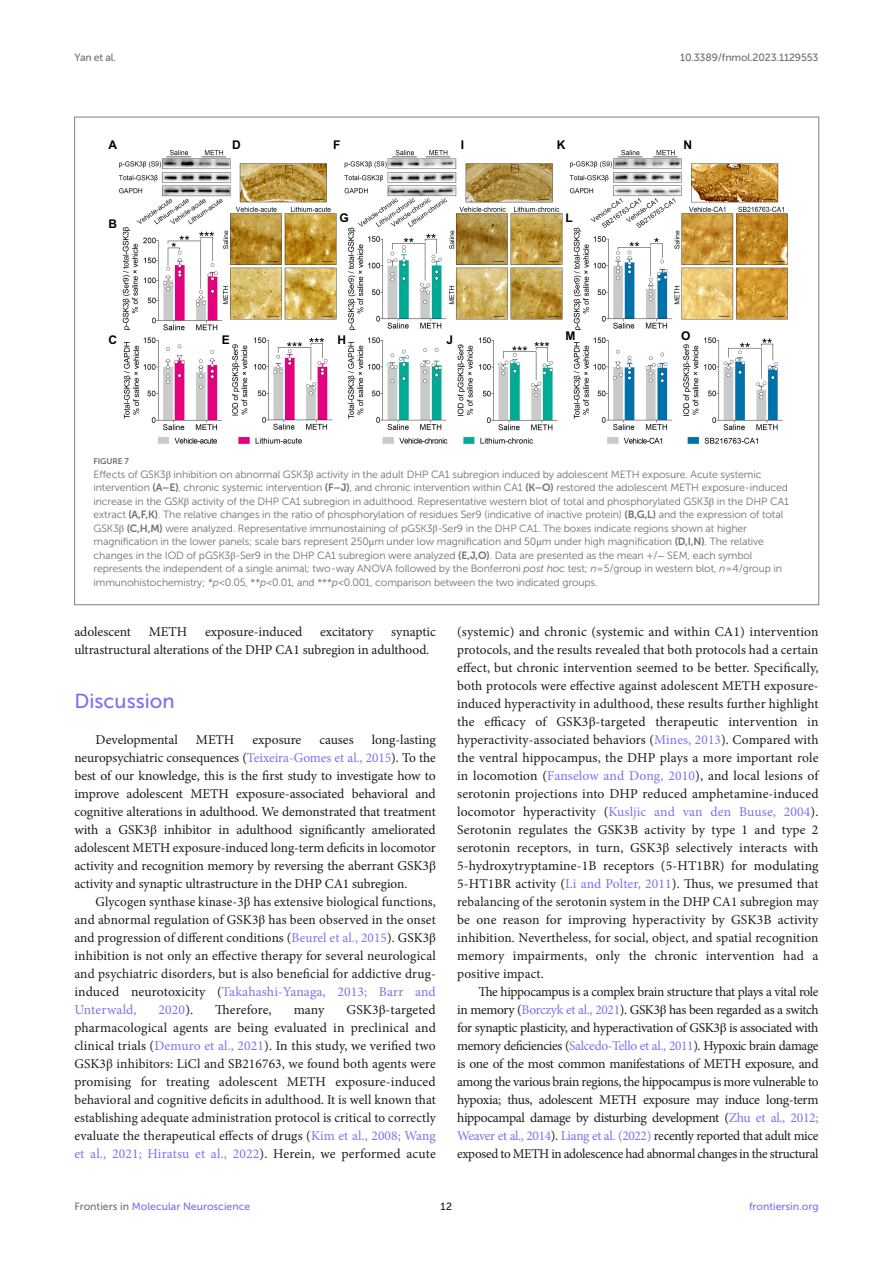
<style>
.page{position:relative;width:893px;height:1263px;background:#fff}
.page>*{position:absolute;margin:0;border:0;box-sizing:border-box;transform-origin:0 0}
.HEAD_1{font:20.25px "Museo Sans 500";color:#856df0}
.TEXT{font:13.5px/18px "Minion Pro";color:#1b1c1b;text-align:justify}
.TEXT_FLUSH{font:13.5px/18px "Minion Pro";letter-spacing:-.005em;color:#1b1c1b;text-align:justify}
.TEXT-2{font:13.5px "Minion Pro";color:#856df0}
.t1{font:700 12px "Arial";color:#000}
.FIG_LEG{font:10.5px/13.5px "Museo Sans 300";letter-spacing:-.01em;color:#706f70}
.t2{font:10.5px "Museo Sans 500";color:#856df0}
.t3{font:10.5px "Museo Sans 500";letter-spacing:-.015em;color:#706f70}
.t4{font:10.5px "Museo Sans 500";color:#1b1c1b}
.FIG_HD{font:8.25px "Museo Sans 700";letter-spacing:-.01em;color:#706f70}
.s1{font-family:"STIX General"}
.s2{font-family:"Museo Sans 700"}
.s3{font-style:italic}
.s4{color:#856df0}
.s5{color:#1b1c1b}
.s6{color:#706f70}
</style>
<div class="page">
<img style="left:118px;top:149px;width:670px;height:295px">
<p class="t3" style="left:74px;top:51px;width:43px">Yan et al.</p>
<p class="t3" style="left:680px;top:51px;width:140px">10.3389/fnmol.2023.1129553</p>
<p class="t1" style="left:109px;top:136px;width:10px">A</p>
<p class="t1" style="left:232px;top:136px;width:10px">D</p>
<p class="t1" style="left:333px;top:136px;width:9px">F</p>
<p class="t1" style="left:109px;top:216px;width:10px">B</p>
<p class="t1" style="left:340px;top:210px;width:11px">G</p>
<p class="t1" style="left:461px;top:136px;width:5px">I</p>
<p class="t1" style="left:557px;top:136px;width:10px">K</p>
<p class="t1" style="left:565px;top:210px;width:9px">L</p>
<p class="t1" style="left:684px;top:136px;width:10px">N</p>
<p class="t1" style="left:109px;top:331px;width:10px">C</p>
<p class="t1" style="left:222px;top:331px;width:10px">E</p>
<p class="t1" style="left:337px;top:331px;width:10px">H</p>
<p class="t1" style="left:447px;top:331px;width:8px">J</p>
<p class="t1" style="left:565px;top:328px;width:11px">M</p>
<p class="t1" style="left:681px;top:328px;width:11px">O</p>
<p class="FIG_HD" style="left:94px;top:457px;width:37px">FIGURE 7</p>
<p class="FIG_LEG" style="left:94px;top:467px;width:697px">Effects of GSK3<span class="s1">β</span> inhibition on abnormal GSK3<span class="s1">β</span> activity in the adult DHP CA1 subregion induced by adolescent METH exposure. Acute systemic intervention <span class="s2">(A–E)</span>, chronic systemic intervention <span class="s2">(F–J)</span>, and chronic intervention within CA1 <span class="s2">(K–O)</span> restored the adolescent METH exposure-induced increase in the GSK<span class="s1">β</span> activity of the DHP CA1 subregion in adulthood. Representative western blot of total and phosphorylated GSK3<span class="s1">β</span> in the DHP CA1 extract <span class="s2">(A,F,K)</span>. The relative changes in the ratio of phosphorylation of residues Ser9 (indicative of inactive protein) <span class="s2">(B,G,L)</span> and the expression of total GSK3<span class="s1">β</span> <span class="s2">(C,H,M)</span> were analyzed. Representative immunostaining of pGSK3<span class="s1">β</span>-Ser9 in the DHP CA1. The boxes indicate regions shown at higher magnification in the lower panels; scale bars represent 250 <span class="s1">μ</span>m under low magnification and 50 <span class="s1">μ</span>m under high magnification <span class="s2">(D,I,N)</span>. The relative changes in the IOD of pGSK3<span class="s1">β</span>-Ser9 in the DHP CA1 subregion were analyzed <span class="s2">(E,J,O)</span>. Data are presented as the mean +/<span class="s1">−</span> SEM, each symbol represents the independent of a single animal; two-way ANOVA followed by the Bonferroni <span class="s3">post hoc</span> test; <span class="s3">n</span> = 5/group in western blot, <span class="s3">n</span> = 4/group in immunohistochemistry; *<span class="s3">p</span> &lt; 0.05, **<span class="s3">p</span> &lt; 0.01, and ***<span class="s3">p</span> &lt; 0.001, comparison between the two indicated groups.</p>
<p class="TEXT" style="left:74px;top:623px;width:58px">adolescent</p>
<p class="TEXT" style="left:149px;top:623px;width:40px">METH</p>
<p class="TEXT" style="left:205px;top:623px;width:99px">exposure-induced</p>
<p class="TEXT" style="left:320px;top:623px;width:55px">excitatory</p>
<p class="TEXT" style="left:74px;top:623px;width:363px;text-indent:317px">synaptic ultrastructural alterations of the DHP CA1 subregion in adulthood.</p>
<p class="HEAD_1" style="left:74px;top:690px;width:102px">Discussion</p>
<p class="TEXT_FLUSH" style="left:96px;top:731px;width:84px">Developmental</p>
<p class="TEXT_FLUSH" style="left:196px;top:731px;width:40px">METH</p>
<p class="TEXT_FLUSH" style="left:252px;top:731px;width:50px">exposure</p>
<p class="TEXT_FLUSH" style="left:319px;top:731px;width:36px">causes</p>
<p class="TEXT_FLUSH" style="left:74px;top:731px;width:363px;text-indent:297px">long-lasting neuropsychiatric consequences (<span class="s4">Teixeira-Gomes et al., 2015</span>). To the best of our knowledge, this is the first study to investigate how to improve adolescent METH exposure-associated behavioral and cognitive alterations in adulthood. We demonstrated that treatment with a GSK3<span class="s1">β</span> inhibitor in adulthood significantly ameliorated adolescent METH exposure-induced long-term deficits in locomotor activity and recognition memory by reversing the aberrant GSK3<span class="s1">β </span>activity and synaptic ultrastructure in the DHP CA1 subregion.</p>
<p class="TEXT" style="left:74px;top:893px;width:363px;text-indent:21px">Glycogen synthase kinase-3<span class="s1">β</span> has extensive biological functions, and abnormal regulation of GSK3<span class="s1">β</span> has been observed in the onset and progression of different conditions (<span class="s4">Beurel et al., 2015</span>). GSK3<span class="s1">β </span>inhibition is not only an effective therapy for several neurological and psychiatric disorders, but is also beneficial for addictive drug&shy;induced neurotoxicity (<span class="s4">Takahashi-Yanaga, 2013; Barr and Unterwald,</span></p>
<p class="TEXT-2" style="left:159px;top:1001px;width:36px">2020<span class="s5">).</span></p>
<p class="TEXT" style="left:215px;top:1001px;width:58px">Therefore,</p>
<p class="TEXT" style="left:294px;top:1001px;width:32px">many</p>
<p class="TEXT" style="left:74px;top:1001px;width:363px;text-indent:272px">GSK3<span class="s1">β</span>-targeted pharmacological agents are being evaluated in preclinical and clinical trials (<span class="s4">Demuro et al., 2021</span>). In this study, we verified two GSK3<span class="s1">β</span> inhibitors: LiCl and SB216763, we found both agents were promising for treating adolescent METH exposure-induced behavioral and cognitive deficits in adulthood. It is well known that establishing adequate administration protocol is critical to correctly evaluate the therapeutical effects of drugs (<span class="s4">Kim et al., 2008; Wang et al., 2021; Hiratsu et al., 2022</span>). Herein, we performed acute</p>
<p class="TEXT" style="left:457px;top:623px;width:363px">(systemic) and chronic (systemic and within CA1) intervention protocols, and the results revealed that both protocols had a certain effect, but chronic intervention seemed to be better. Specifically, both protocols were effective against adolescent METH exposure&shy;induced hyperactivity in adulthood, these results further highlight the efficacy of GSK3<span class="s1">β</span>-targeted therapeutic intervention in hyperactivity-associated behaviors (<span class="s4">Mines, 2013</span>). Compared with the ventral hippocampus, the DHP plays a more important role in locomotion (<span class="s4">Fanselow and Dong, 2010</span>), and local lesions of serotonin projections into DHP reduced amphetamine-induced locomotor hyperactivity (<span class="s4">Kusljic and van den Buuse, 2004</span>).<br>Serotonin regulates the GSK3B activity by type 1 and type 2 serotonin receptors, in turn, GSK3<span class="s1">β</span> selectively interacts with 5-hydroxytryptamine-1B receptors (5-HT1BR) for modulating 5-HT1BR activity (<span class="s4">Li and Polter, 2011</span>). Thus, we presumed that rebalancing of the serotonin system in the DHP CA1 subregion may be one reason for improving hyperactivity by GSK3B activity inhibition. Nevertheless, for social, object, and spatial recognition memory impairments, only the chronic intervention had a positive impact.</p>
<p class="TEXT" style="left:457px;top:983px;width:363px;text-indent:21px">The hippocampus is a complex brain structure that plays a vital role in memory (<span class="s4">Borczyk et al., 2021</span>). GSK3<span class="s1">β</span> has been regarded as a switch for synaptic plasticity, and hyperactivation of GSK3<span class="s1">β</span> is associated with memory deficiencies (<span class="s4">Salcedo-Tello et al., 2011</span>). Hypoxic brain damage is one of the most common manifestations of METH exposure, and among the various brain regions, the hippocampus is more vulnerable to hypoxia; thus, adolescent METH exposure may induce long-term hippocampal damage by disturbing development (<span class="s4">Zhu et al., 2012; Weaver et al., 2014</span>). <span class="s4">Liang et al. (2022)</span> recently reported that adult mice exposed to METH in adolescence had abnormal changes in the structural</p>
<p class="t2" style="left:74px;top:1200px;width:177px"><span class="s6">Frontiers in</span> Molecular Neuroscience</p>
<p class="t4" style="left:441px;top:1200px;width:13px">12</p>
<p class="t2" style="left:749px;top:1200px;width:71px">frontiersin.org</p>
</div>
